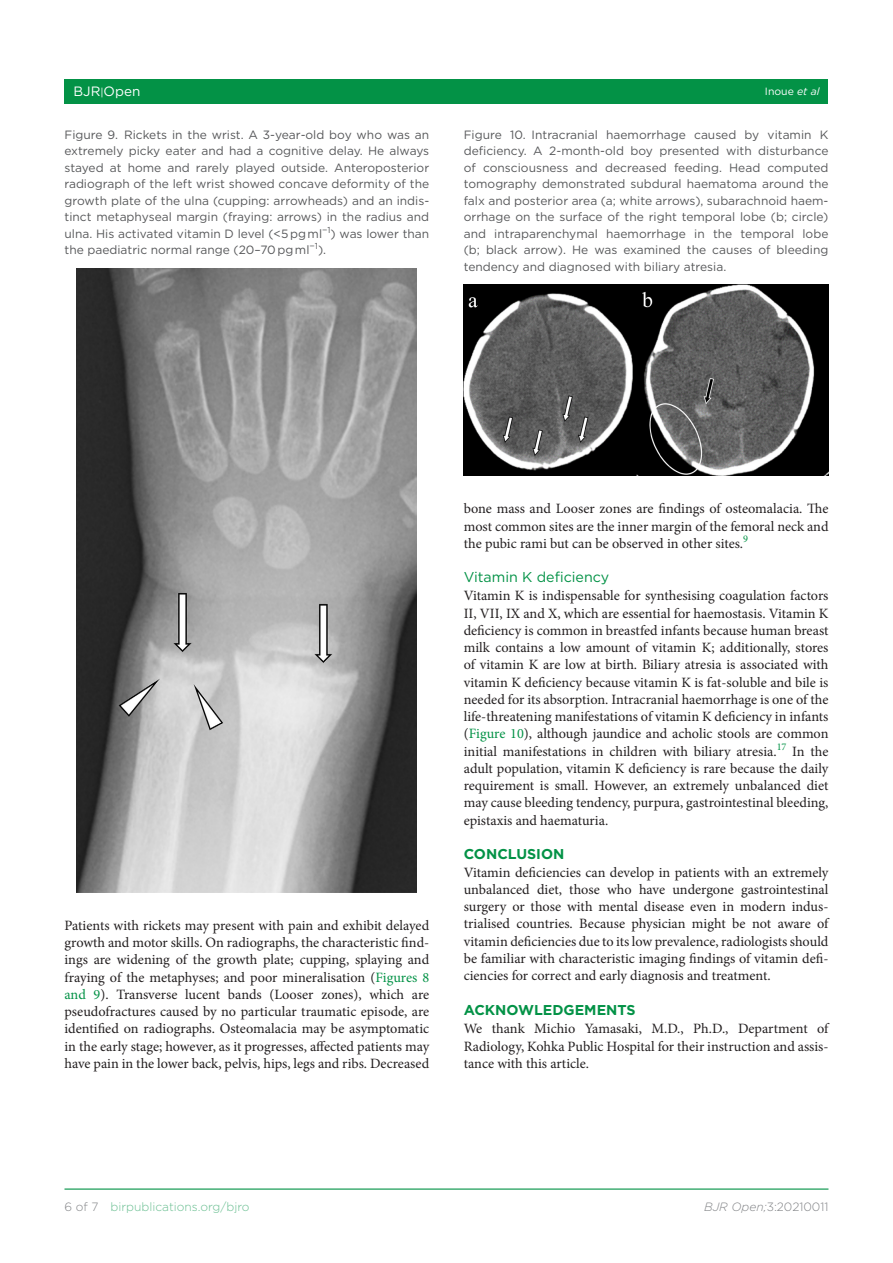
<style>
.page{position:relative;width:893px;height:1263px;background:#fff}
.page>*{position:absolute;margin:0;border:0;box-sizing:border-box;transform-origin:0 0}
.t1{font:14.25px/17.2px "Minion Pro";color:#231f20;text-align:justify}
.t2{font:700 14.25px "Gotham";color:#039246}
.t3{font:14.25px "Gotham";color:#039246}
.t4{font:13.5px "Gotham";color:#fff}
.t5{font:12px/16.5px "Gotham";color:#57585a;text-align:justify}
.t6{font:300 12px "Gotham";color:#68be90}
.t7{font:300 12px "Gotham";color:#808285}
.t8{font:10.5px "Gotham";color:#fff}
.s1{font-size:10.5px}
.s2{font-style:italic}
.s3{color:#039246}
.s4{color:#808285}
</style>
<div class="page">
<hr style="left:64px;top:1188px;width:764px;height:2px;background:#039246">
<div style="left:64px;top:79px;width:764px;height:24px;background:#039246"></div>
<img style="left:77px;top:268px;width:340px;height:624px">
<img style="left:464px;top:285px;width:364px;height:191px">
<p class="t4" style="left:74px;top:82px;width:68px">BJR<span class="s1">|</span>Open</p>
<p class="t8" style="left:765px;top:85px;width:56px">Inoue <span class="s2">et al</span></p>
<p class="t5" style="left:64px;top:126px;width:366px">Figure 9. Rickets in the wrist. A 3-year-old boy who was an extremely picky eater and had a cognitive delay. He always stayed at home and rarely played outside. Anteroposterior radiograph of the left wrist showed concave deformity of the growth plate of the ulna (cupping: arrowheads) and an indis&shy;tinct metaphyseal margin (fraying: arrows) in the radius and ulna. His activated vitamin D level (&lt;5 pg ml<sup>−1</sup>) was lower than the paediatric normal range (20–70 pg ml<sup>−1</sup>).</p>
<p class="t5" style="left:464px;top:126px;width:366px">Figure 10. Intracranial haemorrhage caused by vitamin K deficiency. A 2-month-old boy presented with disturbance of consciousness and decreased feeding. Head computed tomography demonstrated subdural haematoma around the falx and posterior area (a; white arrows), subarachnoid haem&shy;orrhage on the surface of the right temporal lobe (b; circle) and intraparenchymal haemorrhage in the temporal lobe (b; black arrow). He was examined the causes of bleeding tendency and diagnosed with biliary atresia.</p>
<p class="t1" style="left:64px;top:917px;width:366px">Patients with rickets may present with pain and exhibit delayed growth and motor skills. On radiographs, the characteristic find&shy;ings are widening of the growth plate; cupping, splaying and fraying of the metaphyses; and poor mineralisation (<span class="s3">Figures 8 and 9</span>). Transverse lucent bands (Looser zones), which are pseudofractures caused by no particular traumatic episode, are identified on radiographs. Osteomalacia may be asymptomatic in the early stage; however, as it progresses, affected patients may have pain in the lower back, pelvis, hips, legs and ribs. Decreased</p>
<p class="t1" style="left:464px;top:500px;width:366px">bone mass and Looser zones are findings of osteomalacia. The most common sites are the inner margin of the femoral neck and the pubic rami but can be observed in other sites.<sup>9</sup></p>
<p class="t3" style="left:464px;top:568px;width:147px">Vitamin K deficiency</p>
<p class="t1" style="left:464px;top:587px;width:366px">Vitamin K is indispensable for synthesising coagulation factors II, VII, IX and X, which are essential for haemostasis. Vitamin K deficiency is common in breastfed infants because human breast milk contains a low amount of vitamin K; additionally, stores of vitamin K are low at birth. Biliary atresia is associated with vitamin K deficiency because vitamin K is fat-soluble and bile is needed for its absorption. Intracranial haemorrhage is one of the life-threatening manifestations of vitamin K deficiency in infants (<span class="s3">Figure 10</span>), although jaundice and acholic stools are common initial manifestations in children with biliary atresia.<sup>17</sup> In the adult population, vitamin K deficiency is rare because the daily requirement is small. However, an extremely unbalanced diet may cause bleeding tendency, purpura, gastrointestinal bleeding, epistaxis and haematuria.</p>
<p class="t2" style="left:464px;top:844px;width:102px">CONCLUSION</p>
<p class="t1" style="left:464px;top:863px;width:366px">Vitamin deficiencies can develop in patients with an extremely unbalanced diet, those who have undergone gastrointestinal surgery or those with mental disease even in modern indus&shy;trialised countries. Because physician might be not aware of vitamin deficiencies due to its low prevalence, radiologists should be familiar with characteristic imaging findings of vitamin defi&shy;ciencies for correct and early diagnosis and treatment.</p>
<p class="t2" style="left:464px;top:1001px;width:173px">ACKNOWLEDGEMENTS</p>
<p class="t1" style="left:464px;top:1020px;width:366px">We thank Michio Yamasaki, M.D., Ph.D., Department of Radiology, Kohka Public Hospital for their instruction and assis&shy;tance with this article.</p>
<p class="t6" style="left:64px;top:1199px;width:187px"><span class="s4">6 of 7</span> birpublications.org/bjro</p>
<p class="t7" style="left:704px;top:1199px;width:126px"><span class="s2">BJR Open;</span>3:20210011</p>
</div>
